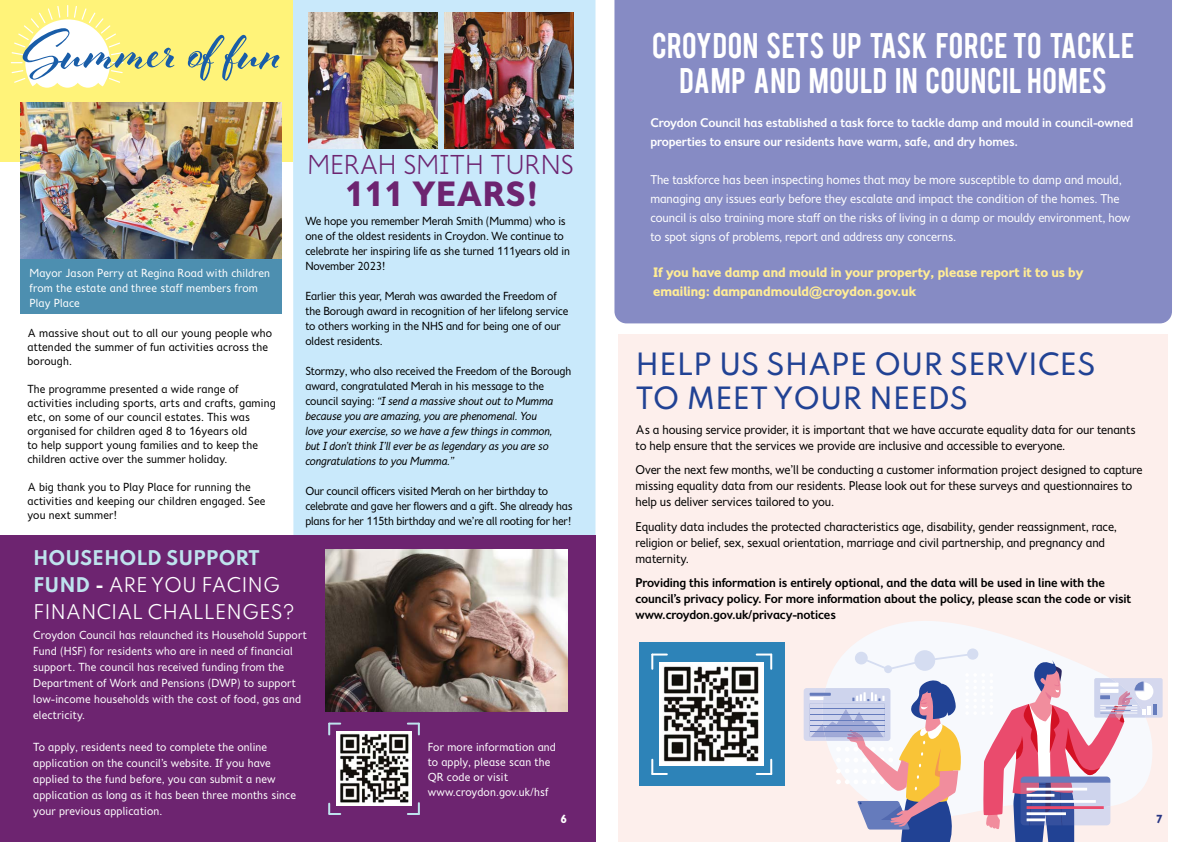
<style>
.page{position:relative;width:1191px;height:842px;background:#fff}
.page>*{position:absolute;margin:0;border:0;box-sizing:border-box;transform-origin:0 0}
.t1{font:700 60px "Al Fresco";color:#195da8}
.t2{font:700 36px "Fiendstar";color:#6d2470}
.t3{font:28px/35px "Bebas";letter-spacing:.02em;color:#fff;text-align:center}
.t4{font:300 28px "Fiendstar";color:#6d2470}
.t5{font:500 27.2px/33.7px "Spartan";color:#214294}
.t6{font:18px/27px "Spartan";color:#fff}
.t7{font:700 14px/19px "Fiendstar";letter-spacing:-.02em;color:#ffec96}
.t8{font:13px/16px "Fiendstar";letter-spacing:-.02em;color:#000}
.t9{font:13px/19px "Fiendstar";letter-spacing:-.02em;color:#fff}
.t10{font:600 13px/16px "Fiendstar";letter-spacing:-.02em;color:#000}
.t11{font:600 13px/19px "Fiendstar";letter-spacing:-.02em;color:#fff}
.t12{font:12px/16px "Fiendstar";color:#fff}
.t13{font:12px/15px "Fiendstar";letter-spacing:-.02em;color:#000}
.t14{font:12px/14px "Fiendstar";color:#000}
.t15{font:italic 12px/15px "Fiendstar";letter-spacing:-.02em;color:#000}
.t16{font:700 12px "Fiendstar";color:#fff}
.t17{font:700 12px "Fiendstar";color:#283583}
.s1{font-weight:700;color:#bee3ed}
.s2{font-weight:700}
.s3{font-style:normal}
</style>
<div class="page">
<div style="left:293px;top:0;width:302px;height:536px;background:#c9e9fb"></div>
<div style="left:0;top:0;width:293px;height:162px;background:#fff379"></div>
<svg style="left:11px;top:5px;width:112px;height:83px"></svg>
<div style="left:0;top:536px;width:595px;height:306px;background:#6d2470"></div>
<img style="left:326px;top:549px;width:241px;height:162px">
<img style="left:336px;top:732px;width:76px;height:74px">
<svg style="left:328px;top:723px;width:12px;height:11px"></svg>
<svg style="left:408px;top:723px;width:12px;height:11px"></svg>
<svg style="left:408px;top:803px;width:12px;height:12px"></svg>
<svg style="left:328px;top:804px;width:12px;height:11px"></svg>
<img style="left:20px;top:102px;width:262px;height:158px">
<div style="left:20px;top:260px;width:262px;height:54px;background:#4d8fb0"></div>
<div style="left:614px;top:0;width:558px;height:323px;background:#868bc4"></div>
<div style="left:618px;top:334px;width:549px;height:508px;background:#fdefec"></div>
<svg style="left:850px;top:621px;width:190px;height:27px;fill:#f7f9fd"></svg>
<svg style="left:803px;top:648px;width:359px;height:194px"></svg>
<div style="left:639px;top:643px;width:145px;height:143px;background:#2d83b8"></div>
<svg style="left:651px;top:653px;width:16px;height:16px"></svg>
<svg style="left:756px;top:653px;width:16px;height:16px"></svg>
<svg style="left:756px;top:760px;width:16px;height:15px"></svg>
<svg style="left:651px;top:760px;width:16px;height:15px"></svg>
<img style="left:660px;top:663px;width:103px;height:102px">
<img style="left:308px;top:13px;width:129px;height:135px">
<img style="left:444px;top:13px;width:129px;height:135px">
<h1 class="t1" style="left:23px;top:11px;width:260px">Summer of fun</h1>
<p class="t12" style="left:30px;top:265px;width:242px;line-height:15px">Mayor Jason Perry at Regina Road with children from the estate and three staff members from<br>Play Place</p>
<p class="t14" style="left:27px;top:326px;width:246px">A massive shout out to all our young people who attended the summer of fun activities across the borough.</p>
<p class="t14" style="left:27px;top:382px;width:250px">The programme presented a wide range of activities including sports, arts and crafts, gaming etc, on some of our council estates. This was organised for children aged 8 to 16years old<br>to help support young families and to keep the children active over the summer holiday.</p>
<p class="t14" style="left:27px;top:480px;width:240px">A big thank you to Play Place for running the activities and keeping our children engaged. See you next summer!</p>
<h3 class="t6" style="left:33px;top:543px;width:263px"><span class="s1">HOUSEHOLD SUPPORT<br>FUND</span> <span class="s2">-</span> ARE YOU FACING<br>FINANCIAL CHALLENGES?</h3>
<h3 class="t4" style="left:307px;top:149px;width:268px">MERAH SMITH TURNS</h3>
<h2 class="t2" style="left:344px;top:173px;width:194px">111 YEARS!</h2>
<p class="t13" style="left:305px;top:214px;width:266px">We hope you remember Merah Smith (Mumma) who is one of the oldest residents in Croydon. We continue to celebrate her inspiring life as she turned 111years old in November 2023!</p>
<p class="t13" style="left:305px;top:289px;width:265px">Earlier this year, Merah was awarded the Freedom of the Borough award in recognition of her lifelong service to others working in the NHS and for being one of our oldest residents.</p>
<p class="t15" style="left:305px;top:364px;width:267px"><span class="s3">Stormzy, who also received the Freedom of the Borough award, congratulated Merah in his message to the council saying:</span> “I send a massive shout out to Mumma because you are amazing, you are phenomenal. You<br>love your exercise, so we have a few things in common,<br>but I don’t think I’ll ever be as legendary as you are so congratulations to you Mumma.”</p>
<p class="t13" style="left:305px;top:484px;width:269px">Our council officers visited Merah on her birthday to celebrate and gave her flowers and a gift. She already has plans for her 115th birthday and we’re all rooting for her!</p>
<p class="t12" style="left:33px;top:627px;width:275px">Croydon Council has relaunched its Household Support Fund (HSF) for residents who are in need of financial support. The council has received funding from the Department of Work and Pensions (DWP) to support low-income households with the cost of food, gas and electricity.</p>
<p class="t12" style="left:33px;top:739px;width:264px">To apply, residents need to complete the online application on the council’s website. If you have applied to the fund before, you can submit a new application as long as it has been three months since your previous application.</p>
<p class="t12" style="left:428px;top:739px;width:130px;line-height:15px">For more information and to apply, please scan the<br>QR code or visit www.croydon.gov.uk/hsf</p>
<p class="t16" style="left:560px;top:812px;width:8px">6</p>
<h3 class="t3" style="left:652px;top:26px;width:484px">CROYDON SETS UP TASK FORCE TO TACKLE<br>DAMP AND MOULD IN COUNCIL HOMES</h3>
<p class="t11" style="left:650px;top:113px;width:485px">Croydon Council has established a task force to tackle damp and mould in council-owned properties to ensure our residents have warm, safe, and dry homes.</p>
<p class="t9" style="left:650px;top:170px;width:482px">The taskforce has been inspecting homes that may be more susceptible to damp and mould, managing any issues early before they escalate and impact the condition of the homes. The council is also training more staff on the risks of living in a damp or mouldy environment, how to spot signs of problems, report and address any concerns.</p>
<p class="t7" style="left:653px;top:262px;width:432px">If you have damp and mould in your property, please report it to us by emailing: dampandmould@croydon.gov.uk</p>
<h3 class="t5" style="left:635px;top:347px;width:461px">HELP US SHAPE OUR SERVICES<br>TO MEET YOUR NEEDS</h3>
<p class="t8" style="left:635px;top:421px;width:502px">As a housing service provider, it is important that we have accurate equality data for our tenants to help ensure that the services we provide are inclusive and accessible to everyone.</p>
<p class="t8" style="left:635px;top:462px;width:508px">Over the next few months, we’ll be conducting a customer information project designed to capture missing equality data from our residents. Please look out for these surveys and questionnaires to help us deliver services tailored to you.</p>
<p class="t8" style="left:635px;top:518px;width:483px">Equality data includes the protected characteristics age, disability, gender reassignment, race, religion or belief, sex, sexual orientation, marriage and civil partnership, and pregnancy and maternity.</p>
<p class="t10" style="left:635px;top:575px;width:497px">Providing this information is entirely optional, and the data will be used in line with the council’s privacy policy. For more information about the policy, please scan the code or visit www.croydon.gov.uk/privacy-notices</p>
<p class="t17" style="left:1156px;top:812px;width:8px">7</p>
</div>
